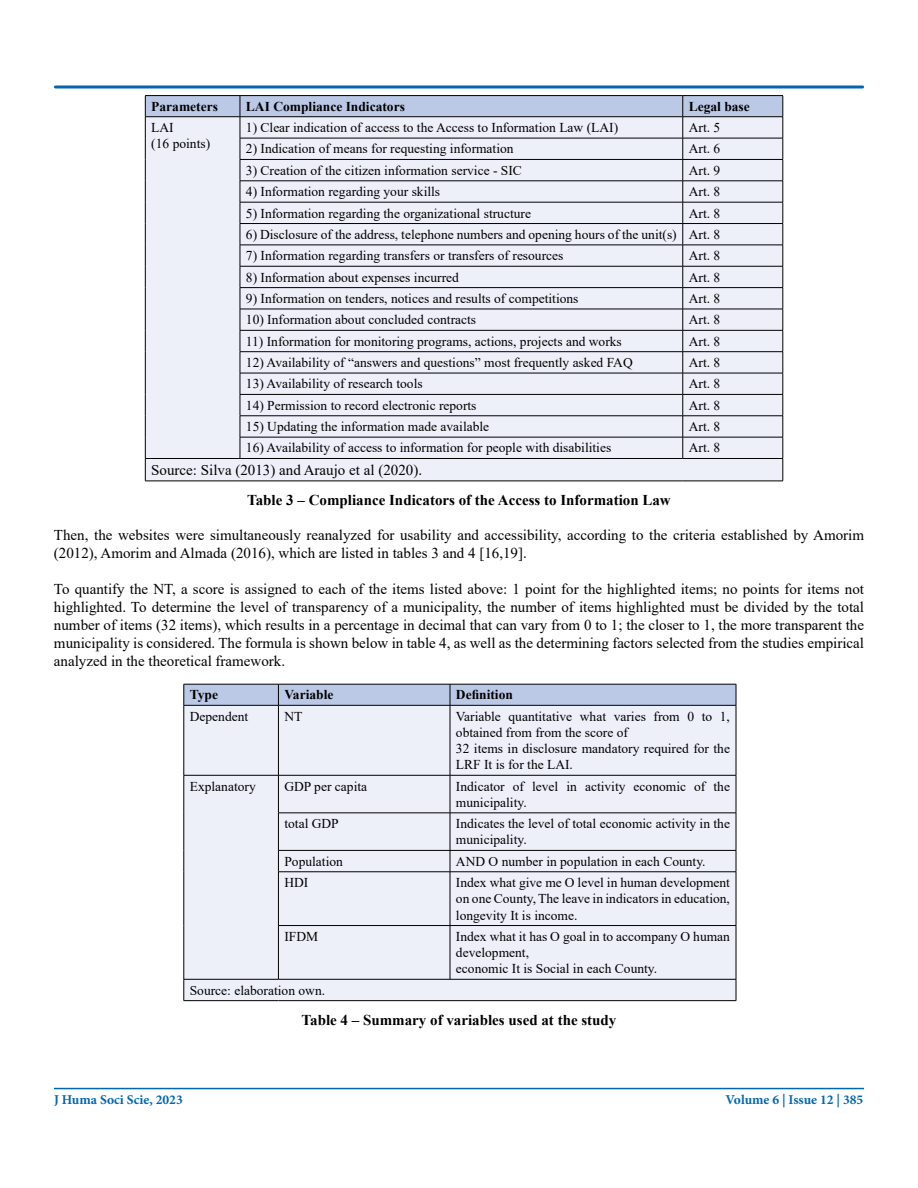
<style>
.page{position:relative;width:918px;height:1188px;background:#fff}
.page>*{position:absolute;margin:0;border:0;box-sizing:border-box;transform-origin:0 0}
.t1{font:15px/18px "Times New Roman";color:#000}
.t2{font:700 15px "Times New Roman";color:#000}
.t3{font:13.5px/16.2px "Times New Roman";color:#000}
.t4{font:700 13.5px "Times New Roman";color:#000}
.t5{font:700 13.5px "Minion Pro";color:#0066b3}
</style>
<div class="page">
<hr style="left:54px;top:1088px;width:810px;height:1px;background:#0066b3">
<div style="left:54px;top:86px;width:810px;height:2px;border:2px solid #0066b3"></div>
<hr style="left:145px;top:95px;width:95px;height:1px;background:#000">
<hr style="left:240px;top:95px;width:443px;height:1px;background:#000">
<hr style="left:683px;top:95px;width:100px;height:1px;background:#000">
<svg style="left:145px;top:96px;width:639px;height:385px;background:#e0e2ec"></svg>
<hr style="left:145px;top:481px;width:95px;height:1px;background:#000">
<hr style="left:240px;top:481px;width:443px;height:1px;background:#000">
<hr style="left:683px;top:481px;width:100px;height:1px;background:#000">
<div style="left:185px;top:706px;width:551px;height:294px;background:#eef0f9"></div>
<svg style="left:184px;top:684px;width:553px;height:21px;background:#b2bfdc"></svg>
<hr style="left:184px;top:705px;width:94px;height:1px;background:#000">
<hr style="left:184px;top:706px;width:1px;height:69px;background:#000">
<hr style="left:184px;top:775px;width:94px;height:1px;background:#000">
<hr style="left:184px;top:775px;width:1px;height:38px;background:#000">
<hr style="left:184px;top:813px;width:1px;height:37px;background:#000">
<svg style="left:184px;top:850px;width:1px;height:22px"></svg>
<hr style="left:184px;top:872px;width:1px;height:54px;background:#000">
<hr style="left:184px;top:926px;width:1px;height:53px;background:#000">
<hr style="left:184px;top:979px;width:94px;height:1px;background:#000">
<svg style="left:184px;top:979px;width:1px;height:21px"></svg>
<hr style="left:278px;top:705px;width:172px;height:1px;background:#000">
<hr style="left:278px;top:706px;width:1px;height:69px;background:#000">
<hr style="left:450px;top:705px;width:286px;height:1px;background:#000">
<hr style="left:450px;top:706px;width:1px;height:69px;background:#000">
<hr style="left:736px;top:706px;width:1px;height:69px;background:#000">
<hr style="left:278px;top:775px;width:172px;height:1px;background:#000">
<hr style="left:278px;top:775px;width:1px;height:38px;background:#000">
<hr style="left:450px;top:775px;width:286px;height:1px;background:#000">
<hr style="left:450px;top:775px;width:1px;height:38px;background:#000">
<hr style="left:736px;top:775px;width:1px;height:38px;background:#000">
<hr style="left:278px;top:813px;width:172px;height:1px;background:#000">
<hr style="left:278px;top:813px;width:1px;height:37px;background:#000">
<hr style="left:450px;top:813px;width:286px;height:1px;background:#000">
<hr style="left:450px;top:813px;width:1px;height:37px;background:#000">
<hr style="left:736px;top:813px;width:1px;height:37px;background:#000">
<hr style="left:278px;top:850px;width:172px;height:1px;background:#000">
<svg style="left:278px;top:851px;width:1px;height:21px"></svg>
<hr style="left:450px;top:850px;width:286px;height:1px;background:#000">
<svg style="left:450px;top:851px;width:1px;height:21px"></svg>
<svg style="left:736px;top:851px;width:1px;height:21px"></svg>
<hr style="left:278px;top:872px;width:172px;height:1px;background:#000">
<hr style="left:278px;top:872px;width:1px;height:53px;background:#000">
<hr style="left:450px;top:872px;width:286px;height:1px;background:#000">
<hr style="left:450px;top:872px;width:1px;height:53px;background:#000">
<hr style="left:736px;top:872px;width:1px;height:53px;background:#000">
<hr style="left:278px;top:925px;width:172px;height:1px;background:#000">
<hr style="left:278px;top:926px;width:1px;height:53px;background:#000">
<hr style="left:450px;top:925px;width:286px;height:1px;background:#000">
<hr style="left:450px;top:926px;width:1px;height:53px;background:#000">
<hr style="left:736px;top:926px;width:1px;height:53px;background:#000">
<hr style="left:278px;top:979px;width:172px;height:1px;background:#000">
<hr style="left:450px;top:979px;width:286px;height:1px;background:#000">
<svg style="left:736px;top:979px;width:1px;height:21px"></svg>
<hr style="left:184px;top:1000px;width:94px;height:1px;background:#000">
<hr style="left:278px;top:1000px;width:172px;height:1px;background:#000">
<hr style="left:450px;top:1000px;width:286px;height:1px;background:#000">
<p class="t4" style="left:151px;top:96px;width:68px">Parameters</p>
<p class="t4" style="left:246px;top:96px;width:161px">LAI Compliance Indicators</p>
<p class="t4" style="left:689px;top:96px;width:63px">Legal base</p>
<p class="t3" style="left:151px;top:119px;width:60px">LAI<br>(16 points)</p>
<p class="t3" style="left:246px;top:119px;width:374px">1) Clear indication of access to the Access to Information Law (LAI)</p>
<p class="t3" style="left:689px;top:119px;width:33px">Art. 5</p>
<p class="t3" style="left:246px;top:140px;width:269px">2) Indication of means for requesting information</p>
<p class="t3" style="left:689px;top:140px;width:33px">Art. 6</p>
<p class="t3" style="left:246px;top:162px;width:277px">3) Creation of the citizen information service - SIC</p>
<p class="t3" style="left:689px;top:162px;width:33px">Art. 9</p>
<p class="t3" style="left:246px;top:183px;width:196px">4) Information regarding your skills</p>
<p class="t3" style="left:689px;top:183px;width:33px">Art. 8</p>
<p class="t3" style="left:246px;top:204px;width:287px">5) Information regarding the organizational structure</p>
<p class="t3" style="left:689px;top:204px;width:33px">Art. 8</p>
<p class="t3" style="left:246px;top:226px;width:476px">6) Disclosure of the address, telephone numbers and opening hours of the unit(s) Art. 8</p>
<p class="t3" style="left:246px;top:247px;width:319px">7) Information regarding transfers or transfers of resources</p>
<p class="t3" style="left:689px;top:247px;width:33px">Art. 8</p>
<p class="t3" style="left:246px;top:269px;width:214px">8) Information about expenses incurred</p>
<p class="t3" style="left:689px;top:269px;width:33px">Art. 8</p>
<p class="t3" style="left:246px;top:290px;width:334px">9) Information on tenders, notices and results of competitions</p>
<p class="t3" style="left:689px;top:290px;width:33px">Art. 8</p>
<p class="t3" style="left:246px;top:311px;width:232px">10) Information about concluded contracts</p>
<p class="t3" style="left:689px;top:311px;width:33px">Art. 8</p>
<p class="t3" style="left:246px;top:333px;width:377px">11) Information for monitoring programs, actions, projects and works</p>
<p class="t3" style="left:689px;top:333px;width:33px">Art. 8</p>
<p class="t3" style="left:246px;top:354px;width:388px">12) Availability of “answers and questions” most frequently asked FAQ</p>
<p class="t3" style="left:689px;top:354px;width:33px">Art. 8</p>
<p class="t3" style="left:246px;top:375px;width:178px">13) Availability of research tools</p>
<p class="t3" style="left:689px;top:375px;width:33px">Art. 8</p>
<p class="t3" style="left:246px;top:397px;width:232px">14) Permission to record electronic reports</p>
<p class="t3" style="left:689px;top:397px;width:33px">Art. 8</p>
<p class="t3" style="left:246px;top:418px;width:245px">15) Updating the information made available</p>
<p class="t3" style="left:689px;top:418px;width:33px">Art. 8</p>
<p class="t3" style="left:246px;top:439px;width:367px">16) Availability of access to information for people with disabilities</p>
<p class="t3" style="left:689px;top:439px;width:33px">Art. 8</p>
<p class="t1" style="left:151px;top:460px;width:272px">Source: Silva (2013) and Araujo et al (2020).</p>
<p class="t2" style="left:247px;top:489px;width:425px">Table 3 – Compliance Indicators of the Access to Information Law</p>
<p class="t1" style="left:54px;top:525px;width:812px">Then, the websites were simultaneously reanalyzed for usability and accessibility, according to the criteria established by Amorim (2012), Amorim and Almada (2016), which are listed in tables 3 and 4 [16,19].</p>
<p class="t1" style="left:54px;top:579px;width:812px;text-align:justify">To quantify the NT, a score is assigned to each of the items listed above: 1 point for the highlighted items; no points for items not highlighted. To determine the level of transparency of a municipality, the number of items highlighted must be divided by the total number of items (32 items), which results in a percentage in decimal that can vary from 0 to 1; the closer to 1, the more transparent the municipality is considered. The formula is shown below in table 4, as well as the determining factors selected from the studies empirical analyzed in the theoretical framework.</p>
<p class="t4" style="left:190px;top:685px;width:30px">Type</p>
<p class="t4" style="left:284px;top:685px;width:51px">Variable</p>
<p class="t4" style="left:456px;top:685px;width:59px">Definition</p>
<p class="t3" style="left:190px;top:708px;width:60px">Dependent</p>
<p class="t3" style="left:284px;top:708px;width:19px">NT</p>
<p class="t3" style="left:456px;top:708px;width:276px">Variable quantitative what varies from 0 to 1, obtained from from the score of<br>32 items in disclosure mandatory required for the LRF It is for the LAI.</p>
<p class="t3" style="left:190px;top:778px;width:67px">Explanatory</p>
<p class="t3" style="left:284px;top:778px;width:84px">GDP per capita</p>
<p class="t3" style="left:456px;top:778px;width:276px">Indicator of level in activity economic of the municipality.</p>
<p class="t3" style="left:284px;top:815px;width:56px">total GDP</p>
<p class="t3" style="left:456px;top:815px;width:276px">Indicates the level of total economic activity in the municipality.</p>
<p class="t3" style="left:284px;top:853px;width:60px">Population</p>
<p class="t3" style="left:456px;top:853px;width:251px">AND O number in population in each County.</p>
<p class="t3" style="left:284px;top:874px;width:25px">HDI</p>
<p class="t3" style="left:456px;top:874px;width:276px;text-align:justify">Index what give me O level in human development on one County, The leave in indicators in education, longevity It is income.</p>
<p class="t3" style="left:284px;top:928px;width:35px">IFDM</p>
<p class="t3" style="left:456px;top:928px;width:276px">Index what it has O goal in to accompany O human development,<br>economic It is Social in each County.</p>
<p class="t3" style="left:190px;top:982px;width:137px">Source: elaboration own.</p>
<p class="t2" style="left:302px;top:1010px;width:316px">Table 4 – Summary of variables used at the study</p>
<p class="t5" style="left:54px;top:1090px;width:130px">J Huma Soci Scie, 2023</p>
<p class="t5" style="left:726px;top:1090px;width:139px">Volume 6 | Issue 12 | 385</p>
</div>
